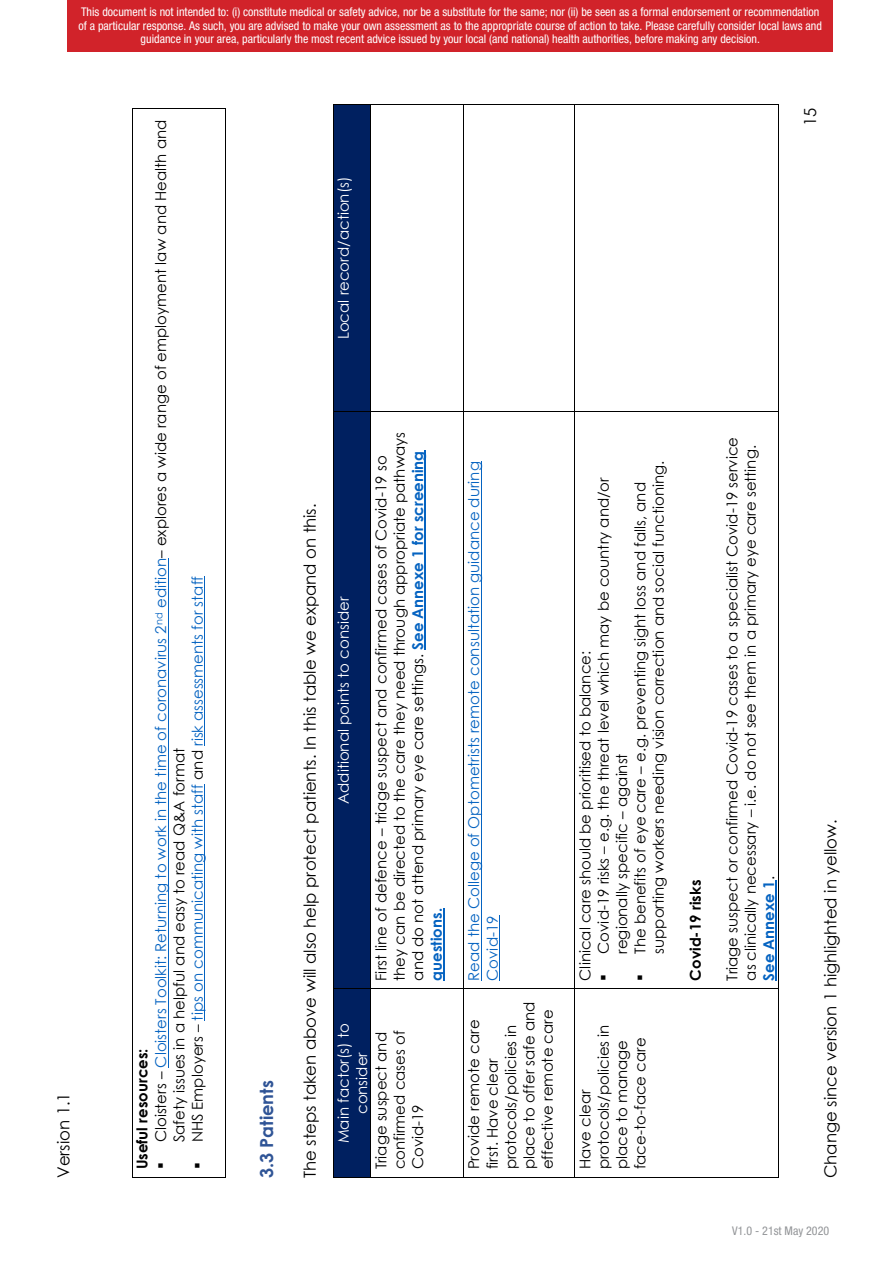
<style>
.page{position:relative;width:893px;height:1263px;background:#fff}
.page>*{position:absolute;margin:0;border:0;box-sizing:border-box;transform-origin:0 0}
.t1{font:700 18px "Century Gothic";color:#2f5496}
.t2{font:16.5px "Century Gothic";color:#000}
.t3{font:15px/18.3px "Century Gothic";color:#000}
.t4{font:15px/18.3px "Century Gothic";color:#0563c1}
.t5{font:15px/18.3px "Century Gothic";color:#fff;text-align:center}
.t6{font:700 15px "Century Gothic";color:#000}
.t7{font:condensed 12px/13.5px "Helvetica Neue LT Pro";color:#fff;text-align:center}
.t8{font:condensed 12px "Helvetica Neue LT Pro";color:#939598}
.s1{color:#0563c1}
.s2{color:#000}
.s3{font-weight:700;color:#0563c1}
</style>
<div class="page">
<hr style="left:168px;top:558px;width:1px;height:510px;background:#0563c1">
<hr style="left:204px;top:784px;width:1px;height:236px;background:#0563c1">
<hr style="left:204px;top:576px;width:1px;height:170px;background:#0563c1">
<hr style="left:132px;top:109px;width:1px;height:1068px;background:#000">
<hr style="left:133px;top:1177px;width:92px;height:1px;background:#000">
<hr style="left:225px;top:109px;width:1px;height:1068px;background:#000">
<hr style="left:133px;top:108px;width:92px;height:1px;background:#000">
<div style="left:334px;top:989px;width:37px;height:188px;background:#002060"></div>
<div style="left:334px;top:412px;width:37px;height:576px;background:#002060"></div>
<div style="left:334px;top:104px;width:37px;height:307px;background:#002060"></div>
<hr style="left:333px;top:989px;width:1px;height:188px;background:#000">
<hr style="left:333px;top:412px;width:1px;height:576px;background:#000">
<hr style="left:333px;top:104px;width:1px;height:307px;background:#000">
<hr style="left:334px;top:1177px;width:37px;height:1px;background:#000">
<hr style="left:334px;top:988px;width:37px;height:1px;background:#000">
<hr style="left:334px;top:411px;width:37px;height:1px;background:#000">
<hr style="left:334px;top:104px;width:37px;height:1px;background:#000">
<hr style="left:425px;top:450px;width:1px;height:200px;background:#0563c1">
<hr style="left:443px;top:908px;width:1px;height:73px;background:#0563c1">
<hr style="left:371px;top:989px;width:1px;height:188px;background:#000">
<hr style="left:371px;top:412px;width:1px;height:576px;background:#000">
<hr style="left:371px;top:104px;width:1px;height:307px;background:#000">
<hr style="left:371px;top:1177px;width:92px;height:1px;background:#000">
<hr style="left:371px;top:988px;width:92px;height:1px;background:#000">
<hr style="left:371px;top:411px;width:92px;height:1px;background:#000">
<hr style="left:371px;top:104px;width:92px;height:1px;background:#000">
<hr style="left:481px;top:461px;width:1px;height:520px;background:#0563c1">
<hr style="left:499px;top:915px;width:1px;height:66px;background:#0563c1">
<hr style="left:463px;top:989px;width:1px;height:188px;background:#000">
<hr style="left:463px;top:412px;width:1px;height:576px;background:#000">
<hr style="left:463px;top:104px;width:1px;height:307px;background:#000">
<hr style="left:464px;top:1177px;width:110px;height:1px;background:#000">
<hr style="left:464px;top:988px;width:110px;height:1px;background:#000">
<hr style="left:464px;top:411px;width:110px;height:1px;background:#000">
<hr style="left:464px;top:104px;width:110px;height:1px;background:#000">
<hr style="left:776px;top:880px;width:1px;height:101px;background:#0563c1">
<hr style="left:574px;top:989px;width:1px;height:188px;background:#000">
<hr style="left:574px;top:412px;width:1px;height:576px;background:#000">
<hr style="left:574px;top:104px;width:1px;height:307px;background:#000">
<hr style="left:575px;top:1177px;width:203px;height:1px;background:#000">
<hr style="left:778px;top:989px;width:1px;height:188px;background:#000">
<hr style="left:575px;top:988px;width:203px;height:1px;background:#000">
<hr style="left:778px;top:412px;width:1px;height:576px;background:#000">
<hr style="left:575px;top:411px;width:203px;height:1px;background:#000">
<hr style="left:778px;top:104px;width:1px;height:307px;background:#000">
<hr style="left:575px;top:104px;width:203px;height:1px;background:#000">
<div style="left:68px;top:0;width:765px;height:51px;background:#d1232a"></div>
<p class="t7" style="left:79px;top:5px;width:745px">This document is not intended to: (i) constitute medical or safety advice, nor be a substitute for the same; nor (ii) be seen as a formal endorsement or recommendation of a particular response. As such, you are advised to make your own assessment as to the appropriate course of action to take. Please carefully consider local laws and guidance in your area, particularly the most recent advice issued by your local (and national) health authorities, before making any decision.</p>
<p class="t2" style="left:52px;top:1178px;width:87px;rotate:-90deg">Version 1.1</p>
<p class="t3" style="left:151px;top:1142px;width:1024px;text-indent:-27px;rotate:-90deg">▪ Cloisters – <span class="s1">Cloisters Toolkit: Returning to work in the time of coronavirus 2</span><sup>nd</sup> <span class="s1">edition</span>– explores a wide range of employment law and Health and<br>Safety issues in a helpful and easy to read Q&amp;A format</p>
<p class="t4" style="left:188px;top:1169px;width:595px;rotate:-90deg"><span class="s2">▪ NHS Employers –</span> tips on communicating with staff <span class="s2">and</span> risk assessments for staff</p>
<p class="t6" style="left:131px;top:1169px;width:122px;rotate:-90deg">Useful resources:</p>
<p class="t5" style="left:334px;top:339px;width:164px;rotate:-90deg">Local record/action(s)</p>
<p class="t2" style="left:799px;top:126px;width:20px;rotate:-90deg">15</p>
<p class="t1" style="left:253px;top:1178px;width:99px;rotate:-90deg">3.3 Patients</p>
<p class="t2" style="left:298px;top:1178px;width:676px;rotate:-90deg">The steps taken above will also help protect patients. In this table we expand on this.</p>
<p class="t5" style="left:334px;top:804px;width:209px;rotate:-90deg">Additional points to consider</p>
<p class="t3" style="left:371px;top:981px;width:550px;rotate:-90deg">First line of defence – triage suspect and confirmed cases of Covid-19 so they can be directed to the care they need through appropriate pathways and do not attend primary eye care settings. <span class="s3">See Annexe 1 for screening questions.</span></p>
<p class="t5" style="left:334px;top:1143px;width:122px;rotate:-90deg">Main factor(s) to consider</p>
<p class="t3" style="left:371px;top:1169px;width:140px;text-align:justify;rotate:-90deg">Triage suspect and confirmed cases of Covid-19</p>
<p class="t4" style="left:464px;top:981px;width:521px;rotate:-90deg">Read the College of Optometrists remote consultation guidance during<br>Covid-19</p>
<p class="t3" style="left:464px;top:1169px;width:169px;rotate:-90deg">Provide remote care first. Have clear protocols/policies in place to offer safe and effective remote care</p>
<p class="t3" style="left:631px;top:954px;width:494px;text-indent:-27px;rotate:-90deg">▪ The benefits of eye care – e.g. preventing sight loss and falls, and supporting workers needing vision correction and social functioning.</p>
<p class="t3" style="left:594px;top:954px;width:478px;text-indent:-27px;rotate:-90deg">▪ Covid-19 risks – e.g. the threat level which may be country and/or regionally specific – against</p>
<p class="t3" style="left:576px;top:981px;width:331px;rotate:-90deg">Clinical care should be prioritised to balance:</p>
<p class="t3" style="left:575px;top:1169px;width:146px;rotate:-90deg">Have clear protocols/policies in place to manage face-to-face care</p>
<p class="t6" style="left:684px;top:981px;width:102px;rotate:-90deg">Covid-19 risks</p>
<p class="t3" style="left:723px;top:981px;width:545px;rotate:-90deg">Triage suspect or confirmed Covid-19 cases to a specialist Covid-19 service as clinically necessary – i.e. do not see them in a primary eye care setting.<br><span class="s3">See Annexe 1</span>.</p>
<p class="t2" style="left:819px;top:1178px;width:360px;rotate:-90deg">Change since version 1 highlighted in yellow.</p>
<p class="t8" style="left:732px;top:1224px;width:98px">V1.0 - 21st May 2020</p>
</div>
